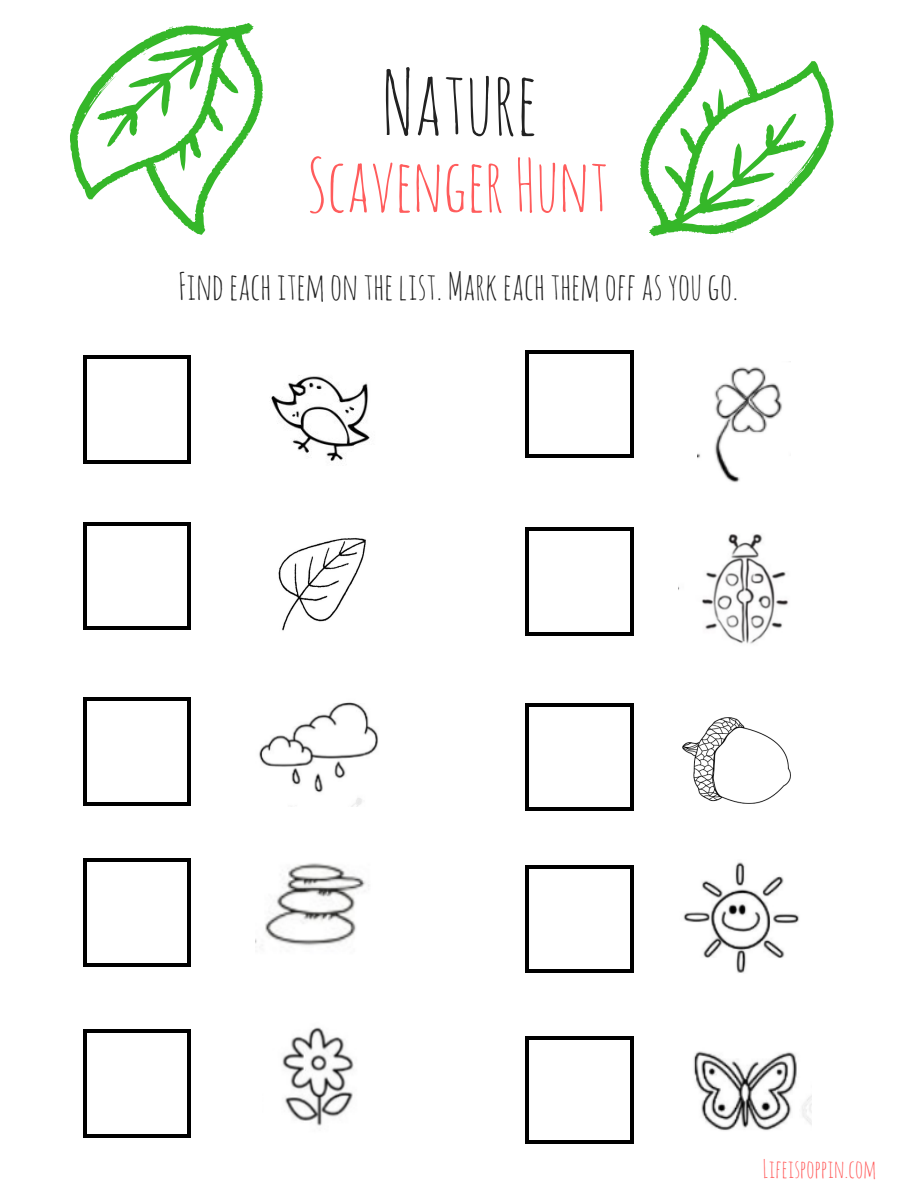
<style>
.page{position:relative;width:918px;height:1188px;background:#fff}
.page>*{position:absolute;margin:0;border:0;box-sizing:border-box;transform-origin:0 0}
.t1{font:87.15px "Amatic SC";color:#222}
.t2{font:72.45px "Amatic SC";color:#ff5c5c}
.t3{font:37.35px "Amatic SC";color:#222}
.t4{font:24.9px "Amatic SC";color:#ff5c5c}
</style>
<div class="page">
<img style="left:683px;top:718px;width:108px;height:85px">
<hr style="left:83px;top:525px;width:4px;height:102px;background:#000">
<hr style="left:188px;top:525px;width:3px;height:102px;background:#000">
<hr style="left:86px;top:627px;width:102px;height:3px;background:#000">
<hr style="left:86px;top:522px;width:102px;height:3px;background:#000">
<hr style="left:83px;top:701px;width:4px;height:101px;background:#000">
<hr style="left:188px;top:701px;width:3px;height:101px;background:#000">
<hr style="left:86px;top:802px;width:102px;height:3px;background:#000">
<hr style="left:86px;top:698px;width:102px;height:3px;background:#000">
<hr style="left:83px;top:862px;width:4px;height:101px;background:#000">
<hr style="left:188px;top:862px;width:3px;height:101px;background:#000">
<hr style="left:86px;top:963px;width:102px;height:3px;background:#000">
<hr style="left:86px;top:859px;width:102px;height:3px;background:#000">
<hr style="left:83px;top:1033px;width:4px;height:101px;background:#000">
<hr style="left:188px;top:1033px;width:3px;height:101px;background:#000">
<hr style="left:86px;top:1134px;width:102px;height:3px;background:#000">
<hr style="left:86px;top:1030px;width:102px;height:3px;background:#000">
<hr style="left:83px;top:359px;width:4px;height:101px;background:#000">
<hr style="left:188px;top:359px;width:3px;height:101px;background:#000">
<hr style="left:86px;top:460px;width:102px;height:3px;background:#000">
<hr style="left:86px;top:356px;width:102px;height:3px;background:#000">
<hr style="left:526px;top:531px;width:3px;height:101px;background:#000">
<hr style="left:630px;top:531px;width:3px;height:101px;background:#000">
<hr style="left:529px;top:632px;width:101px;height:3px;background:#000">
<hr style="left:529px;top:528px;width:101px;height:3px;background:#000">
<hr style="left:526px;top:706px;width:3px;height:102px;background:#000">
<hr style="left:630px;top:706px;width:3px;height:102px;background:#000">
<hr style="left:529px;top:808px;width:101px;height:3px;background:#000">
<hr style="left:529px;top:703px;width:101px;height:4px;background:#000">
<hr style="left:526px;top:868px;width:3px;height:102px;background:#000">
<hr style="left:630px;top:868px;width:3px;height:102px;background:#000">
<hr style="left:529px;top:970px;width:101px;height:3px;background:#000">
<hr style="left:529px;top:865px;width:101px;height:4px;background:#000">
<hr style="left:526px;top:1039px;width:3px;height:102px;background:#000">
<hr style="left:630px;top:1039px;width:3px;height:102px;background:#000">
<hr style="left:529px;top:1141px;width:101px;height:3px;background:#000">
<hr style="left:529px;top:1036px;width:101px;height:4px;background:#000">
<hr style="left:526px;top:353px;width:3px;height:102px;background:#000">
<hr style="left:630px;top:353px;width:3px;height:102px;background:#000">
<hr style="left:529px;top:454px;width:101px;height:4px;background:#000">
<hr style="left:529px;top:350px;width:101px;height:3px;background:#000">
<svg style="left:640px;top:25px;width:194px;height:211px"></svg>
<svg style="left:70px;top:23px;width:193px;height:212px"></svg>
<img style="left:278px;top:538px;width:88px;height:93px">
<img style="left:678px;top:534px;width:111px;height:110px">
<img style="left:698px;top:361px;width:93px;height:122px">
<img style="left:255px;top:863px;width:114px;height:83px">
<img style="left:282px;top:1027px;width:72px;height:99px">
<img style="left:259px;top:702px;width:120px;height:105px">
<img style="left:683px;top:862px;width:116px;height:111px">
<img style="left:693px;top:1051px;width:118px;height:80px">
<img style="left:270px;top:376px;width:100px;height:85px">
<h1 class="t1" style="left:381px;top:46px;width:158px">Nature</h1>
<h2 class="t2" style="left:307px;top:138px;width:303px">ScavengerHunt</h2>
<p class="t3" style="left:179px;top:262px;width:561px">Findeachitem on the list. Markeachthem offas yougo.</p>
<p class="t4" style="left:763px;top:1153px;width:115px">Lifeispoppin.com</p>
</div>
